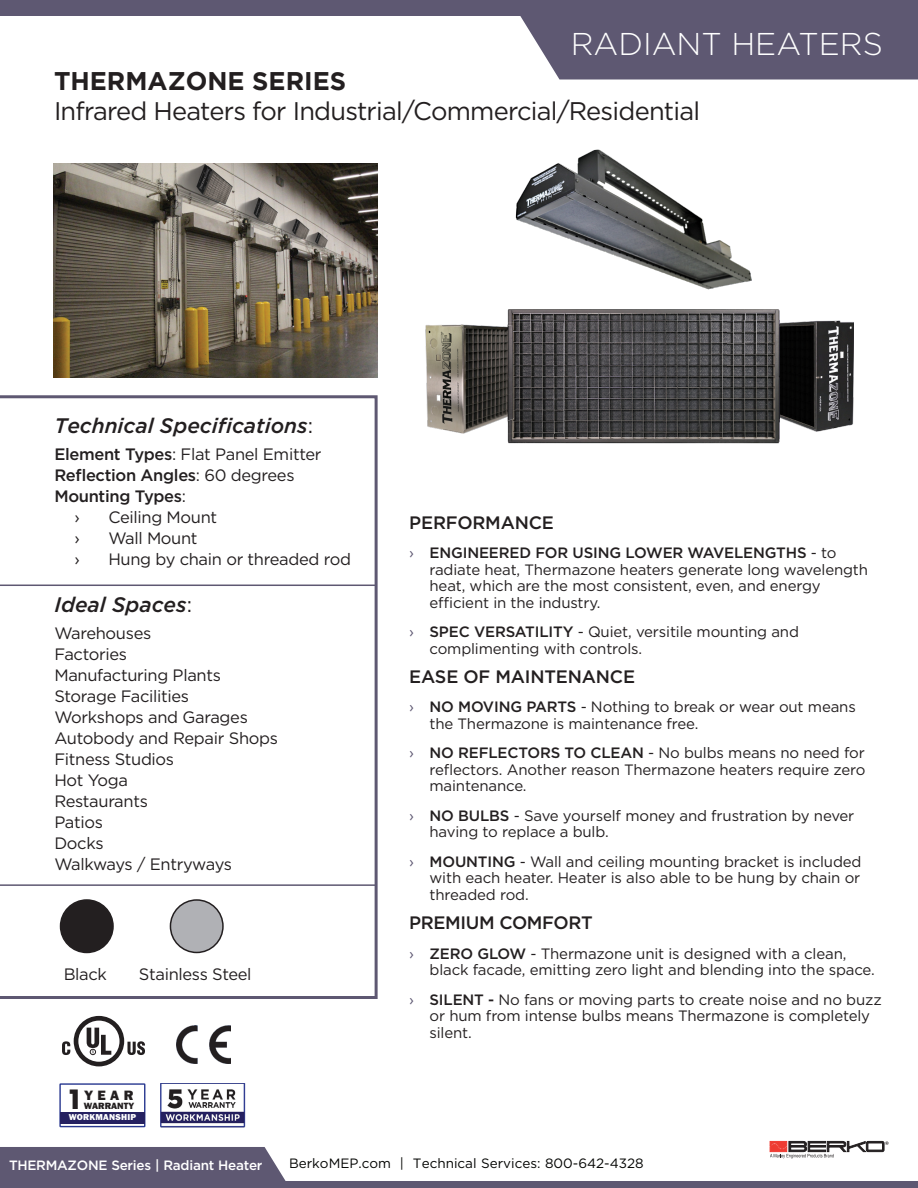
<style>
.page{position:relative;width:918px;height:1188px;background:#fff}
.page>*{position:absolute;margin:0;border:0;box-sizing:border-box;transform-origin:0 0}
.t1{font:300 31.5px "Gotham";color:#fff}
.User-Friendly_Name{font:25.5px "Gotham";letter-spacing:-.03em;color:#231f20}
.Technical_Name{font:700 25.5px "Gotham";color:#231f20}
.Section_Titles{font:500 21px "Gotham Med Ital";color:#231f20}
.Wall_Heater__-_Bullets__Blue{font:500 18px "Gotham";letter-spacing:-.01em;color:#231f20}
.Side_Body_Copy{font:16.5px "Gotham";letter-spacing:-.02em;color:#231f20}
.Side_Body_Copy-2{font:500 16.5px "Gotham";letter-spacing:-.02em;color:#231f20}
.Side_Body_Copy-3{font:16.5px "Gotham";letter-spacing:-.04em;color:#231f20}
.t2{font:15px/16.5px "Gotham";letter-spacing:-.01em;color:#231f20}
.t3{font:800 14.1px "Franklin Gothic";color:#231f20}
.t4{font:13.5px "Gotham";color:#040503}
.t5{font:500 13.5px "Gotham";letter-spacing:-.02em;color:#fff}
.t6{font:800 9.3px "Franklin Gothic";color:#231f20}
.t7{font:800 8.85px "Franklin Gothic";letter-spacing:.025em;color:#fff}
.s1{font-family:"Gotham";font-weight:400}
.s2{font-weight:500}
.s3{font-weight:400}
.s4{font-family:"Futura";font-weight:700;font-size:25.8px}
.s5{color:#5e5872}
</style>
<div class="page">
<div style="left:0;top:0;width:918px;height:16px;background:#5e5872"></div>
<div style="left:0;top:1147px;width:286px;height:34px;background:#5e5872"></div>
<div style="left:0;top:1181px;width:918px;height:7px;background:#5e5872"></div>
<div style="left:520px;top:16px;width:398px;height:64px;background:#5e5872"></div>
<svg style="left:770px;top:1141px;width:119px;height:17px"></svg>
<img style="left:425px;top:324px;width:83px;height:109px">
<svg style="left:0;top:395px;width:378px;height:604px"></svg>
<img style="left:515px;top:149px;width:237px;height:141px">
<hr style="left:0;top:585px;width:377px;height:1px;background:#5e5872">
<hr style="left:0;top:884px;width:377px;height:2px;background:#5e5872">
<img style="left:54px;top:163px;width:324px;height:214px">
<div style="left:59px;top:1083px;width:86px;height:44px;border:1px solid #283890"></div>
<div style="left:60px;top:1112px;width:85px;height:11px;background:#252161"></div>
<img style="left:160px;top:1083px;width:85px;height:44px">
<div style="left:61px;top:900px;width:52px;height:52px;background:#231f20;border-radius:50%"></div>
<div style="left:60px;top:899px;width:54px;height:54px;border:2px solid #231f20;border-radius:50%"></div>
<div style="left:170px;top:900px;width:53px;height:52px;background:#b0b1b5;border-radius:50%"></div>
<div style="left:170px;top:899px;width:54px;height:54px;border:2px solid #231f20;border-radius:50%"></div>
<svg style="left:62px;top:1016px;width:83px;height:50px"></svg>
<img style="left:779px;top:320px;width:75px;height:112px">
<img style="left:508px;top:309px;width:271px;height:134px">
<img style="left:727px;top:320px;width:52px;height:119px">
<img style="left:508px;top:323px;width:56px;height:111px">
<img style="left:508px;top:326px;width:6px;height:95px">
<img style="left:177px;top:1025px;width:53px;height:39px">
<h1 class="t1" style="left:571px;top:26px;width:314px">RADIANT HEATERS</h1>
<p class="Technical_Name" style="left:54px;top:66px;width:294px">THERMAZONE SERIES</p>
<p class="User-Friendly_Name" style="left:54px;top:94px;width:648px">Infrared Heaters for Industrial/Commercial/Residential</p>
<p class="Section_Titles" style="left:54px;top:406px;width:260px">Technical Specifications<span class="s1">:</span></p>
<p class="Side_Body_Copy" style="left:54px;top:444px;width:269px"><span class="s2">Element Types</span>: Flat Panel Emitter</p>
<p class="Side_Body_Copy-2" style="left:54px;top:465px;width:242px">Reflection Angles<span class="s3">: 60 degrees</span></p>
<p class="Side_Body_Copy-2" style="left:54px;top:486px;width:133px">Mounting Types<span class="s3">:</span></p>
<p class="Side_Body_Copy" style="left:75px;top:507px;width:7px">›</p>
<p class="Side_Body_Copy" style="left:108px;top:507px;width:110px">Ceiling Mount</p>
<p class="Side_Body_Copy" style="left:75px;top:528px;width:7px">›</p>
<p class="Side_Body_Copy" style="left:108px;top:528px;width:91px">Wall Mount</p>
<p class="Side_Body_Copy" style="left:75px;top:549px;width:7px">›</p>
<p class="Side_Body_Copy" style="left:108px;top:549px;width:244px">Hung by chain or threaded rod</p>
<p class="Section_Titles" style="left:54px;top:585px;width:139px">Ideal Spaces<span class="s1">:</span></p>
<p class="Side_Body_Copy" style="left:54px;top:623px;width:98px">Warehouses</p>
<p class="Side_Body_Copy" style="left:54px;top:644px;width:74px">Factories</p>
<p class="Side_Body_Copy" style="left:54px;top:665px;width:168px">Manufacturing Plants</p>
<p class="Side_Body_Copy" style="left:54px;top:686px;width:136px">Storage Facilities</p>
<p class="Side_Body_Copy" style="left:54px;top:707px;width:195px">Workshops and Garages</p>
<p class="Side_Body_Copy" style="left:54px;top:728px;width:225px">Autobody and Repair Shops</p>
<p class="Side_Body_Copy" style="left:54px;top:749px;width:121px">Fitness Studios</p>
<p class="Side_Body_Copy" style="left:54px;top:770px;width:75px">Hot Yoga</p>
<p class="Side_Body_Copy" style="left:54px;top:791px;width:95px">Restaurants</p>
<p class="Side_Body_Copy" style="left:54px;top:812px;width:50px">Patios</p>
<p class="Side_Body_Copy" style="left:54px;top:833px;width:51px">Docks</p>
<p class="Side_Body_Copy-3" style="left:54px;top:854px;width:179px">Walkways / Entryways</p>
<p class="Side_Body_Copy" style="left:64px;top:963px;width:45px">Black</p>
<p class="Side_Body_Copy" style="left:139px;top:963px;width:114px">Stainless Steel</p>
<p class="t3" style="left:66px;top:1086px;width:69px"><span class="s4">1</span>YEAR</p>
<p class="t6" style="left:84px;top:1100px;width:52px">WARRANTY</p>
<p class="t7" style="left:69px;top:1112px;width:69px">WORKMANSHIP</p>
<p class="Wall_Heater__-_Bullets__Blue" style="left:409px;top:511px;width:146px">PERFORMANCE</p>
<p class="t2" style="left:430px;top:544px;width:440px;text-indent:-20px"><span class="s5">›</span> <span class="s2">ENGINEERED FOR USING LOWER WAVELENGTHS</span> - to radiate heat, Thermazone heaters generate long wavelength heat, which are the most consistent, even, and energy efficient in the industry.</p>
<p class="t2" style="left:430px;top:623px;width:371px;text-indent:-20px"><span class="s5">›</span> <span class="s2">SPEC VERSATILITY</span> - Quiet, versitile mounting and complimenting with controls.</p>
<p class="Wall_Heater__-_Bullets__Blue" style="left:409px;top:665px;width:227px">EASE OF MAINTENANCE</p>
<p class="t2" style="left:430px;top:699px;width:428px;text-indent:-20px"><span class="s5">›</span> <span class="s2">NO MOVING PARTS</span> - Nothing to break or wear out means the Thermazone is maintenance free.</p>
<p class="t2" style="left:430px;top:745px;width:437px;text-align:justify;text-indent:-20px"><span class="s5">›</span> <span class="s2">NO REFLECTORS TO CLEAN</span> - No bulbs means no need for reflectors. Another reason Thermazone heaters require zero maintenance.</p>
<p class="t2" style="left:430px;top:807px;width:426px;text-indent:-20px"><span class="s5">›</span> <span class="s2">NO BULBS</span> - Save yourself money and frustration by never having to replace a bulb.</p>
<p class="t2" style="left:430px;top:853px;width:433px;text-align:justify;text-indent:-20px"><span class="s5">›</span> <span class="s2">MOUNTING</span> - Wall and ceiling mounting bracket is included with each heater. Heater is also able to be hung by chain or threaded rod.</p>
<p class="Wall_Heater__-_Bullets__Blue" style="left:409px;top:911px;width:185px">PREMIUM COMFORT</p>
<p class="t2" style="left:430px;top:945px;width:447px;text-indent:-20px"><span class="s5">›</span> <span class="s2">ZERO GLOW</span> - Thermazone unit is designed with a clean, black facade, emitting zero light and blending into the space.</p>
<p class="t2" style="left:430px;top:991px;width:454px;text-indent:-20px"><span class="s5">›</span> <span class="s2">SILENT -</span> No fans or moving parts to create noise and no buzz or hum from intense bulbs means Thermazone is completely silent.</p>
<p class="t5" style="left:9px;top:1156px;width:255px">THERMAZONE Series | Radiant Heater</p>
<p class="t4" style="left:289px;top:1155px;width:356px">BerkoMEP.com | Technical Services: 800-642-4328</p>
</div>
